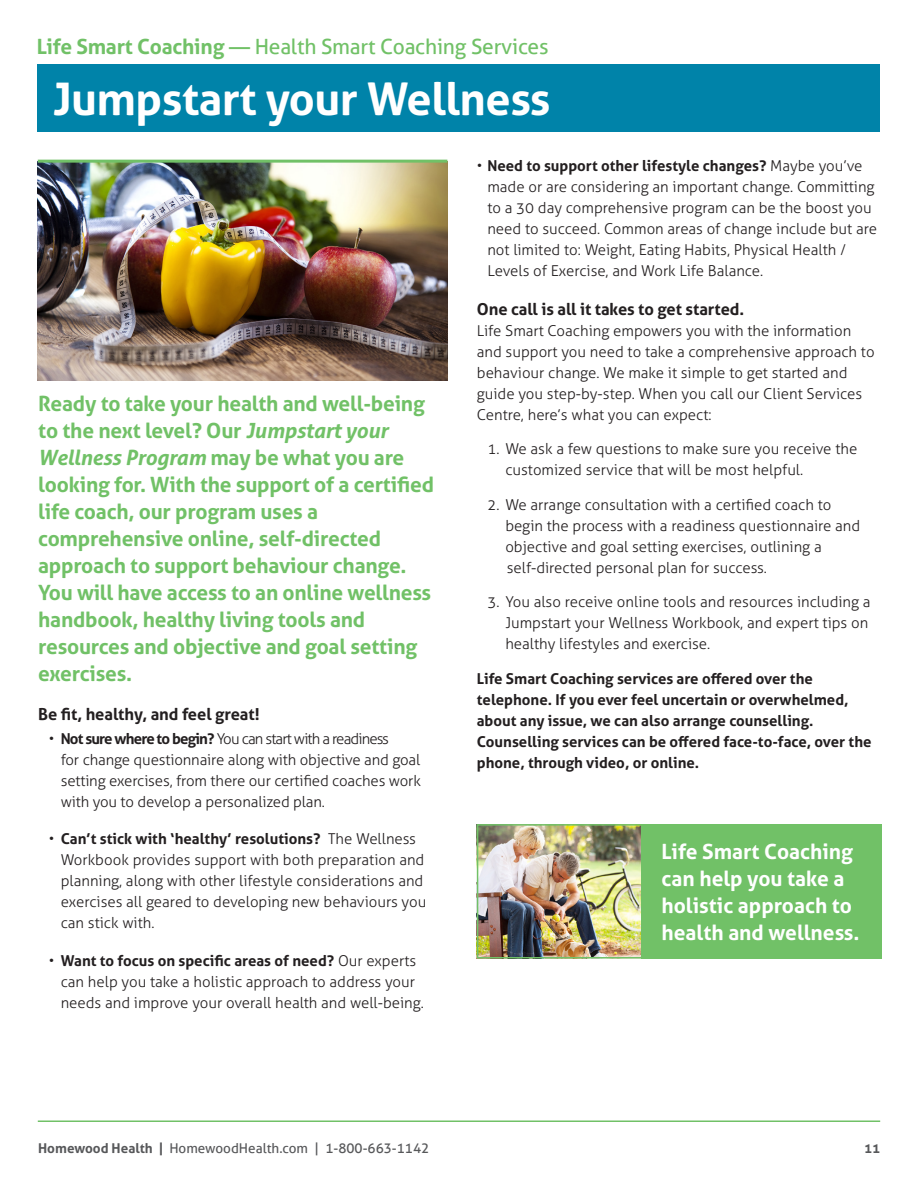
<style>
.page{position:relative;width:918px;height:1188px;background:#fff}
.page>*{position:absolute;margin:0;border:0;box-sizing:border-box;transform-origin:0 0}
.BodyCopy{font:700 45px "Aller";letter-spacing:-.01em;color:#fff}
.BodyCopy-2{font:700 21px/27px "Aller";letter-spacing:-.01em;color:#71c167}
.BodyCopy-3{font:700 21px/27px "Aller";color:#fff}
.Byline{font:21px "Aller";letter-spacing:-.01em;color:#71c167}
.BodyCopy-4{font:700 16.5px "Aller";letter-spacing:-.005em;color:#231f20}
.BodyCopy-5{font:300 15px/21px "Aller";color:#231f20}
.BodyCopy-6{font:700 15px/21px "Aller";color:#231f20}
.t1{font:13.5px "Aller";color:#57585a}
.t2{font:700 13.5px "Aller";color:#57585a}
.s1{font-weight:700}
.s2{font-style:italic}
</style>
<div class="page">
<hr style="left:38px;top:1120px;width:842px;height:2px;background:#71c167">
<div style="left:38px;top:64px;width:842px;height:68px;background:#0083a9"></div>
<img style="left:38px;top:163px;width:409px;height:217px">
<hr style="left:38px;top:160px;width:409px;height:3px;background:#71c167">
<img style="left:480px;top:827px;width:160px;height:129px">
<div style="left:477px;top:824px;width:166px;height:135px;border:2px solid #71c167"></div>
<div style="left:642px;top:824px;width:240px;height:135px;background:#71c167"></div>
<p class="Byline" style="left:37px;top:34px;width:513px"><span class="s1">Life Smart Coaching</span> — Health Smart Coaching Services</p>
<p class="BodyCopy" style="left:53px;top:71px;width:499px">Jumpstart your Wellness</p>
<p class="BodyCopy-2" style="left:38px;top:390px;width:397px">Ready to take your health and well-being to the next level? Our <span class="s2">Jumpstart your Wellness Program</span> may be what you are looking for. With the support of a certified life coach, our program uses a comprehensive online, self-directed approach to support behaviour change.<br>You will have access to an online wellness handbook, healthy living tools and resources and objective and goal setting exercises.</p>
<p class="BodyCopy-4" style="left:38px;top:704px;width:223px">Be fit, healthy, and feel great!</p>
<p class="BodyCopy-5" style="left:61px;top:728px;width:362px;text-indent:-12px">• <span class="s1">Not sure where to begin?</span> You can start with a readiness<br>for change questionnaire along with objective and goal setting exercises, from there our certified coaches work with you to develop a personalized plan.</p>
<p class="BodyCopy-5" style="left:61px;top:829px;width:367px;text-indent:-12px">• <span class="s1">Can’t stick with ‘healthy’ resolutions?</span> The Wellness Workbook provides support with both preparation and planning, along with other lifestyle considerations and exercises all geared to developing new behaviours you can stick with.</p>
<p class="BodyCopy-5" style="left:61px;top:950px;width:365px;text-indent:-12px">• <span class="s1">Want to focus on specific areas of need?</span> Our experts can help you take a holistic approach to address your needs and improve your overall health and well-being.</p>
<p class="BodyCopy-5" style="left:487px;top:155px;width:391px;text-indent:-10px">• <span class="s1">Need to support other lifestyle changes?</span> Maybe you’ve made or are considering an important change. Committing to a 30 day comprehensive program can be the boost you need to succeed. Common areas of change include but are not limited to: Weight, Eating Habits, Physical Health / Levels of Exercise, and Work Life Balance.</p>
<p class="BodyCopy-4" style="left:477px;top:299px;width:269px">One call is all it takes to get started.</p>
<p class="BodyCopy-5" style="left:477px;top:320px;width:399px">Life Smart Coaching empowers you with the information and support you need to take a comprehensive approach to behaviour change. We make it simple to get started and guide you step-by-step. When you call our Client Services Centre, here’s what you can expect:</p>
<p class="BodyCopy-5" style="left:505px;top:439px;width:353px;text-indent:-18px">1. We ask a few questions to make sure you receive the customized service that will be most helpful.</p>
<p class="BodyCopy-5" style="left:505px;top:494px;width:356px;text-indent:-18px">2. We arrange consultation with a certified coach to begin the process with a readiness questionnaire and objective and goal setting exercises, outlining a self-directed personal plan for success.</p>
<p class="BodyCopy-5" style="left:505px;top:592px;width:367px;text-indent:-18px">3. You also receive online tools and resources including a<br>Jumpstart your Wellness Workbook, and expert tips on healthy lifestyles and exercise.</p>
<p class="BodyCopy-6" style="left:477px;top:668px;width:396px">Life Smart Coaching services are offered over the telephone. If you ever feel uncertain or overwhelmed, about any issue, we can also arrange counselling.<br>Counselling services can be offered face-to-face, over the phone, through video, or online.</p>
<p class="BodyCopy-3" style="left:662px;top:837px;width:200px">Life Smart Coaching can help you take a holistic approach to health and wellness.</p>
<p class="t1" style="left:38px;top:1140px;width:392px"><span class="s1">Homewood Health |</span> HomewoodHealth.com | 1-800-663-1142</p>
<p class="t2" style="left:864px;top:1140px;width:18px">11</p>
</div>
